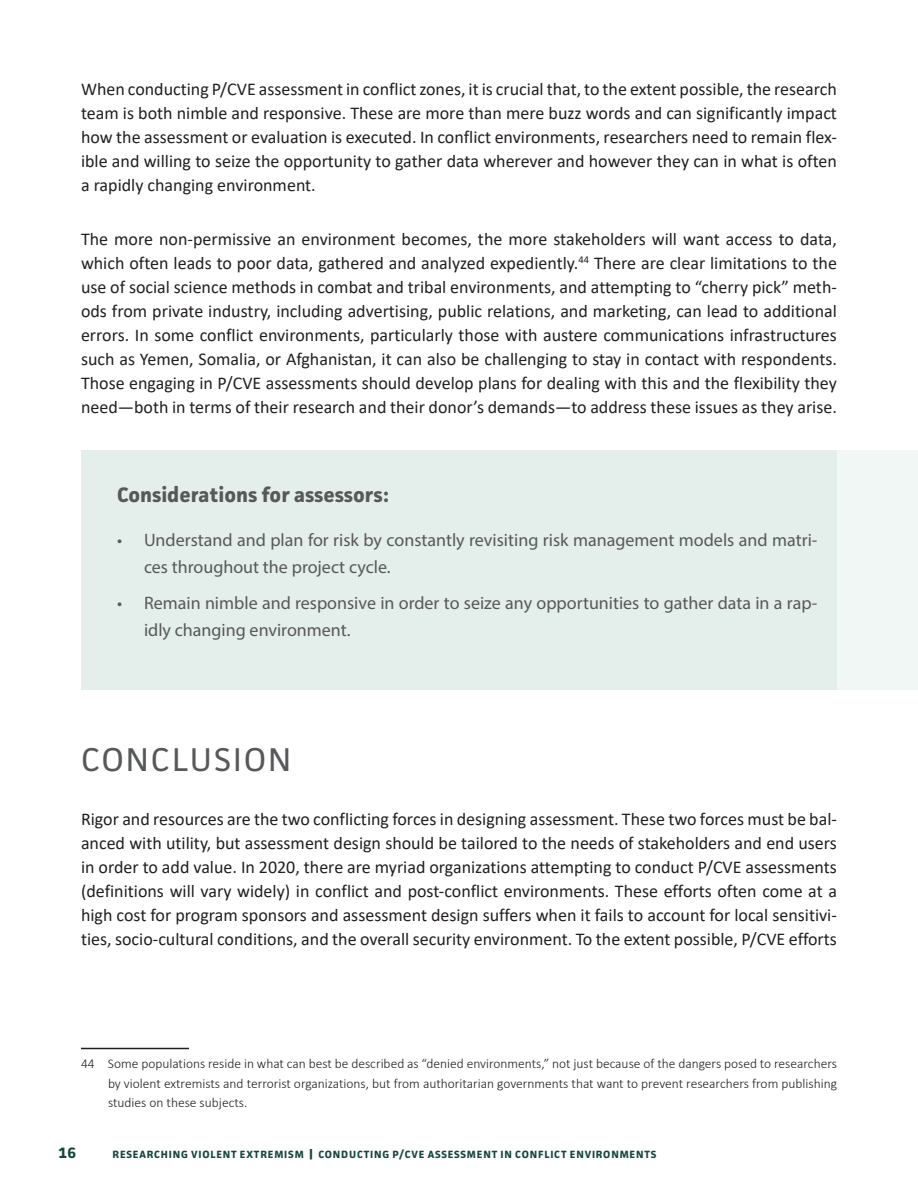
<style>
.page{position:relative;width:918px;height:1188px;background:#fff}
.page>*{position:absolute;margin:0;border:0;box-sizing:border-box;transform-origin:0 0}
.CHAPTER_HEADERS{font:33px "Facit";letter-spacing:.06em;color:#57585a}
.FIGURES{font:700 21px "Facit";color:#57585a}
.BODY_TEXT{font:18px/24px "Calibri";color:#231f20;text-align:justify}
.t1{font:18px/27px "Myriad Pro";color:#57585a}
.t2{font:700 15px "Facit";color:#16473f}
.Footnote_NEW{font:300 13.5px/19.5px "Calibri";color:#231f20;text-align:justify}
.t3{font:700 10.5px "Facit";letter-spacing:.08em;color:#16473f}
</style>
<div class="page">
<hr style="left:81px;top:1048px;width:108px;height:1px;background:#231f20">
<div style="left:81px;top:450px;width:837px;height:240px;background:#e4eeeb"></div>
<div style="left:837px;top:450px;width:81px;height:239px;background:#f1f7f5"></div>
<p class="BODY_TEXT" style="left:81px;top:76px;width:757px">When conducting P/CVE assessment in conflict zones, it is crucial that, to the extent possible, the research team is both nimble and responsive. These are more than mere buzz words and can significantly impact how the assessment or evaluation is executed. In conflict environments, researchers need to remain flex&shy;ible and willing to seize the opportunity to gather data wherever and however they can in what is often a rapidly changing environment.</p>
<p class="BODY_TEXT" style="left:81px;top:226px;width:758px">The more non-permissive an environment becomes, the more stakeholders will want access to data, which often leads to poor data, gathered and analyzed expediently.<sup>44</sup> There are clear limitations to the use of social science methods in combat and tribal environments, and attempting to “cherry pick” meth&shy;ods from private industry, including advertising, public relations, and marketing, can lead to additional errors. In some conflict environments, particularly those with austere communications infrastructures such as Yemen, Somalia, or Afghanistan, it can also be challenging to stay in contact with respondents.<br>Those engaging in P/CVE assessments should develop plans for dealing with this and the flexibility they need—both in terms of their research and their donor’s demands—to address these issues as they arise.</p>
<p class="FIGURES" style="left:117px;top:482px;width:274px">Considerations for assessors:</p>
<p class="t1" style="left:144px;top:526px;width:675px;text-indent:-27px">• Understand and plan for risk by constantly revisiting risk management models and matri&shy;ces throughout the project cycle.</p>
<p class="t1" style="left:144px;top:589px;width:675px;text-indent:-27px">• Remain nimble and responsive in order to seize any opportunities to gather data in a rap&shy;idly changing environment.</p>
<p class="CHAPTER_HEADERS" style="left:81px;top:739px;width:212px">CONCLUSION</p>
<p class="BODY_TEXT" style="left:81px;top:807px;width:758px">Rigor and resources are the two conflicting forces in designing assessment. These two forces must be bal&shy;anced with utility, but assessment design should be tailored to the needs of stakeholders and end users in order to add value. In 2020, there are myriad organizations attempting to conduct P/CVE assessments (definitions will vary widely) in conflict and post-conflict environments. These efforts often come at a high cost for program sponsors and assessment design suffers when it fails to account for local sensitivi&shy;ties, socio-cultural conditions, and the overall security environment. To the extent possible, P/CVE efforts</p>
<p class="Footnote_NEW" style="left:108px;top:1054px;width:731px;text-indent:-27px">44 Some populations reside in what can best be described as “denied environments,” not just because of the dangers posed to researchers by violent extremists and terrorist organizations, but from authoritarian governments that want to prevent researchers from publishing studies on these subjects.</p>
<p class="t2" style="left:58px;top:1144px;width:19px">16</p>
<p class="t3" style="left:113px;top:1148px;width:546px">RESEARCHING VIOLENT EXTREMISM | CONDUCTING P/CVE ASSESSMENT IN CONFLICT ENVIRONMENTS</p>
</div>
